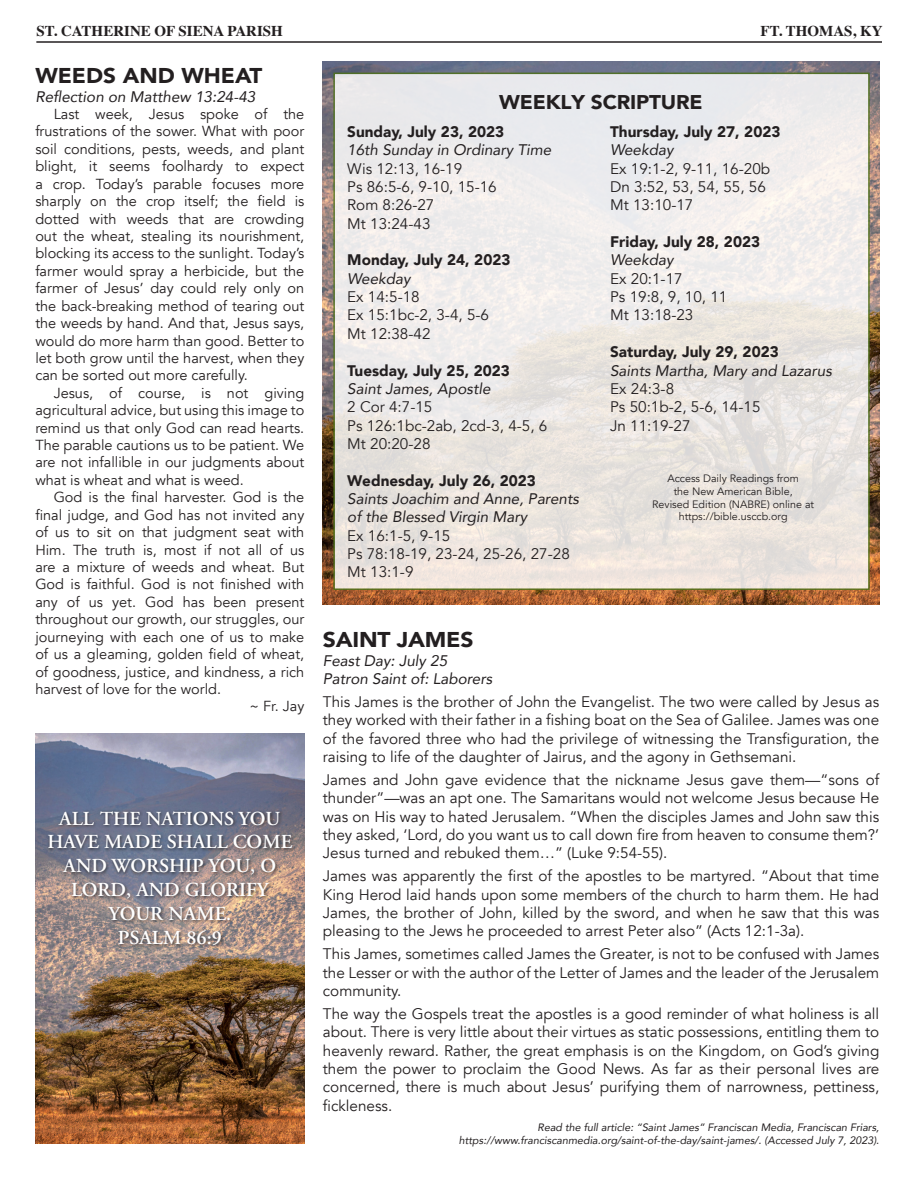
<style>
.page{position:relative;width:918px;height:1188px;background:#fff}
.page>*{position:absolute;margin:0;border:0;box-sizing:border-box;transform-origin:0 0}
.t1{font:900 21.45px "Avenir";letter-spacing:-.005em;color:#231f20;scale:1.05 1}
.t2{font:900 21.45px "Avenir";letter-spacing:-.005em;color:#231f20;scale:1.07 1}
.t3{font:600 19.8px/23.9px "Adobe Garamond";color:#fff;text-align:center}
.t4{font:900 19.8px "Avenir";letter-spacing:-.01em;color:#231f20;scale:1.05 1}
.t5{font:15.3px/18.3px "Avenir";color:#231f20}
.t6{font:italic 15.3px/18.3px "Avenir";color:#231f20}
.t7{font:700 15px "Times";color:#231f20}
.t8{font:14.55px "Avenir";color:#231f20}
.t9{font:13.8px "Avenir";color:#231f20}
.t10{font:italic 10.65px/12.9px "Avenir";color:#231f20;text-align:right}
.t11{font:10.65px/12.9px "Avenir";color:#231f20;text-align:center}
.s1{font-weight:900}
.s2{font-style:italic}
.s3{font-weight:900;font-style:normal}
.s4{font-style:normal}
</style>
<div class="page">
<hr style="left:36px;top:41px;width:846px;height:2px;background:#231f20">
<img style="left:35px;top:734px;width:269px;height:410px">
<img style="left:323px;top:62px;width:556px;height:543px">
<svg style="left:336px;top:76px;width:531px;height:511px;background:#ece8e5"></svg>
<div style="left:333px;top:73px;width:537px;height:517px;border:2px solid #4e711a"></div>
<div style="left:46px;top:809px;width:250px;height:140px;background:#231f20;opacity:.75"></div>
<p class="t7" style="left:36px;top:17px;width:248px">ST. CATHERINE OF SIENA PARISH</p>
<p class="t7" style="left:761px;top:17px;width:123px">FT. THOMAS, KY</p>
<p class="t9" style="left:35px;top:26px;width:214px">Sixteenth Sunday in Ordinary Time</p>
<p class="t9" style="left:796px;top:26px;width:83px">July 23, 2023</p>
<p class="t1" style="left:35px;top:57px;width:218px">WEEDS AND WHEAT</p>
<p class="t6" style="left:35px;top:87px;width:222px">Reflection on Matthew 13:24-43</p>
<p class="t8" style="left:54px;top:105px;width:252px">Last week, Jesus spoke of the</p>
<p class="t8" style="left:35px;top:123px;width:270px">frustrations of the sower. What with poor</p>
<p class="t8" style="left:35px;top:140px;width:271px">soil conditions, pests, weeds, and plant</p>
<p class="t8" style="left:35px;top:158px;width:271px">blight, it seems foolhardy to expect</p>
<p class="t8" style="left:35px;top:175px;width:271px">a crop. Today’s parable focuses more</p>
<p class="t8" style="left:35px;top:192px;width:271px">sharply on the crop itself; the field is</p>
<p class="t8" style="left:35px;top:210px;width:271px">dotted with weeds that are crowding</p>
<p class="t8" style="left:35px;top:227px;width:271px">out the wheat, stealing its nourishment,</p>
<p class="t8" style="left:35px;top:245px;width:271px">blocking its access to the sunlight. Today’s</p>
<p class="t8" style="left:35px;top:262px;width:270px">farmer would spray a herbicide, but the</p>
<p class="t8" style="left:35px;top:280px;width:270px">farmer of Jesus’ day could rely only on</p>
<p class="t8" style="left:35px;top:297px;width:271px">the back-breaking method of tearing out</p>
<p class="t8" style="left:35px;top:314px;width:270px">the weeds by hand. And that, Jesus says,</p>
<p class="t8" style="left:35px;top:332px;width:270px">would do more harm than good. Better to</p>
<p class="t8" style="left:35px;top:349px;width:271px">let both grow until the harvest, when they</p>
<p class="t8" style="left:35px;top:367px;width:214px">can be sorted out more carefully.</p>
<p class="t8" style="left:54px;top:384px;width:252px">Jesus, of course, is not giving</p>
<p class="t8" style="left:35px;top:402px;width:271px">agricultural advice, but using this image to</p>
<p class="t8" style="left:35px;top:419px;width:271px">remind us that only God can read hearts.</p>
<p class="t8" style="left:35px;top:436px;width:271px">The parable cautions us to be patient. We</p>
<p class="t8" style="left:35px;top:454px;width:271px">are not infallible in our judgments about</p>
<p class="t8" style="left:35px;top:471px;width:210px">what is wheat and what is weed.</p>
<p class="t8" style="left:54px;top:489px;width:252px">God is the final harvester. God is the</p>
<p class="t8" style="left:35px;top:506px;width:271px">final judge, and God has not invited any</p>
<p class="t8" style="left:35px;top:524px;width:271px">of us to sit on that judgment seat with</p>
<p class="t8" style="left:35px;top:541px;width:271px">Him. The truth is, most if not all of us</p>
<p class="t8" style="left:35px;top:558px;width:271px">are a mixture of weeds and wheat. But</p>
<p class="t8" style="left:35px;top:576px;width:271px">God is faithful. God is not finished with</p>
<p class="t8" style="left:35px;top:593px;width:271px">any of us yet. God has been present</p>
<p class="t8" style="left:35px;top:611px;width:271px">throughout our growth, our struggles, our</p>
<p class="t8" style="left:35px;top:628px;width:270px">journeying with each one of us to make</p>
<p class="t8" style="left:35px;top:645px;width:271px">of us a gleaming, golden field of wheat,</p>
<p class="t8" style="left:35px;top:663px;width:271px">of goodness, justice, and kindness, a rich</p>
<p class="t8" style="left:35px;top:680px;width:187px">harvest of love for the world.</p>
<p class="t8" style="left:249px;top:698px;width:56px">~ Fr. Jay</p>
<p class="t3" style="left:47px;top:807px;width:246px">ALL THE NATIONS YOU<br>HAVE MADE SHALL COME<br>AND WORSHIP YOU, O<br>LORD, AND GLORIFY<br>YOUR NAME.<br>PSALM 86:9</p>
<p class="t4" style="left:499px;top:85px;width:195px">WEEKLY SCRIPTURE</p>
<p class="t5" style="left:347px;top:123px;width:206px"><span class="s1">Sunday, July 23, 2023<br></span><span class="s2">16th Sunday in Ordinary Time<br></span>Wis 12:13, 16-19<br>Ps 86:5-6, 9-10, 15-16<br>Rom 8:26-27<br>Mt 13:24-43</p>
<p class="t5" style="left:347px;top:251px;width:165px"><span class="s1">Monday, July 24, 2023<br></span><span class="s2">Weekday<br></span>Ex 14:5-18<br>Ex 15:1bc-2, 3-4, 5-6<br>Mt 12:38-42</p>
<p class="t5" style="left:347px;top:361px;width:202px"><span class="s1">Tuesday, July 25, 2023<br></span><span class="s2">Saint James, Apostle<br></span>2 Cor 4:7-15<br>Ps 126:1bc-2ab, 2cd-3, 4-5, 6<br>Mt 20:20-28</p>
<p class="t6" style="left:347px;top:471px;width:233px"><span class="s3">Wednesday, July 26, 2023<br></span>Saints Joachim and Anne, Parents of the Blessed Virgin Mary<br><span class="s4">Ex 16:1-5, 9-15<br>Ps 78:18-19, 23-24, 25-26, 27-28<br>Mt 13:1-9</span></p>
<p class="t5" style="left:610px;top:123px;width:172px"><span class="s1">Thursday, July 27, 2023<br></span><span class="s2">Weekday<br></span>Ex 19:1-2, 9-11, 16-20b<br>Dn 3:52, 53, 54, 55, 56<br>Mt 13:10-17</p>
<p class="t5" style="left:610px;top:233px;width:151px"><span class="s1">Friday, July 28, 2023<br></span><span class="s2">Weekday<br></span>Ex 20:1-17<br>Ps 19:8, 9, 10, 11<br>Mt 13:18-23</p>
<p class="t5" style="left:610px;top:343px;width:223px"><span class="s1">Saturday, July 29, 2023<br></span><span class="s2">Saints Martha, Mary and Lazarus<br></span>Ex 24:3-8<br>Ps 50:1b-2, 5-6, 14-15<br>Jn 11:19-27</p>
<p class="t11" style="left:652px;top:472px;width:163px">Access Daily Readings from<br>the New American Bible,<br>Revised Edition (NABRE) online at https://bible.usccb.org</p>
<p class="t2" style="left:323px;top:622px;width:142px">SAINT JAMES</p>
<p class="t6" style="left:323px;top:651px;width:171px">Feast Day: July 25<br>Patron Saint of: Laborers</p>
<p class="t5" style="left:323px;top:693px;width:558px;text-align:justify">This James is the brother of John the Evangelist. The two were called by Jesus as they worked with their father in a fishing boat on the Sea of Galilee. James was one of the favored three who had the privilege of witnessing the Transfiguration, the raising to life of the daughter of Jairus, and the agony in Gethsemani.</p>
<p class="t5" style="left:323px;top:771px;width:558px;text-align:justify">James and John gave evidence that the nickname Jesus gave them—“sons of thunder”—was an apt one. The Samaritans would not welcome Jesus because He was on His way to hated Jerusalem. “When the disciples James and John saw this they asked, ‘Lord, do you want us to call down fire from heaven to consume them?’ Jesus turned and rebuked them…” (Luke 9:54-55).</p>
<p class="t5" style="left:323px;top:867px;width:558px;text-align:justify">James was apparently the first of the apostles to be martyred. “About that time King Herod laid hands upon some members of the church to harm them. He had James, the brother of John, killed by the sword, and when he saw that this was pleasing to the Jews he proceeded to arrest Peter also” (Acts 12:1-3a).</p>
<p class="t5" style="left:323px;top:945px;width:558px;text-align:justify">This James, sometimes called James the Greater, is not to be confused with James the Lesser or with the author of the Letter of James and the leader of the Jerusalem community.</p>
<p class="t5" style="left:323px;top:1005px;width:558px;text-align:justify">The way the Gospels treat the apostles is a good reminder of what holiness is all about. There is very little about their virtues as static possessions, entitling them to heavenly reward. Rather, the great emphasis is on the Kingdom, on God’s giving them the power to proclaim the Good News. As far as their personal lives are concerned, there is much about Jesus’ purifying them of narrowness, pettiness, fickleness.</p>
<p class="t10" style="left:459px;top:1121px;width:422px">Read the full article: “Saint James” Franciscan Media, Franciscan Friars, https://www.franciscanmedia.org/saint-of-the-day/saint-james/. (Accessed July 7, 2023).</p>
</div>
